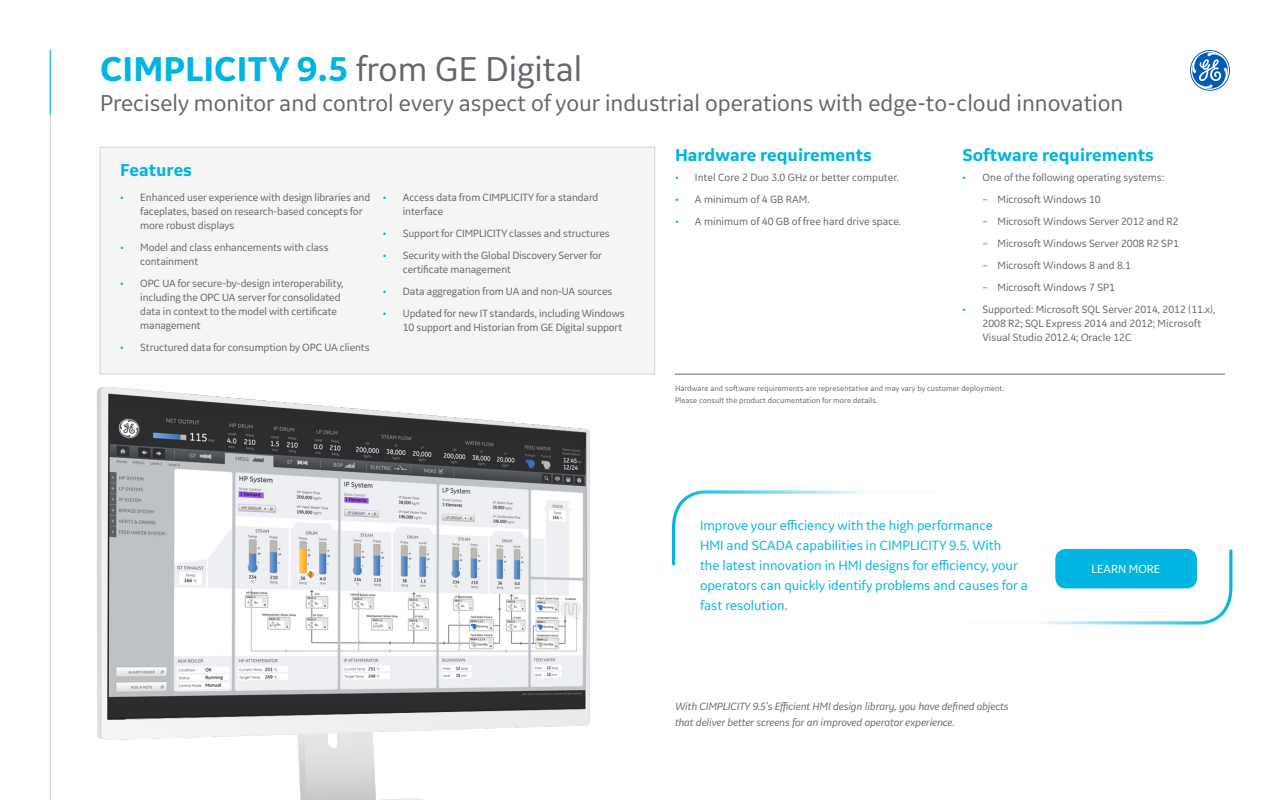
<style>
.page{position:relative;width:1280px;height:800px;background:#fff}
.page>*{position:absolute;margin:0;border:0;box-sizing:border-box;transform-origin:0 0}
.t1{font:700 36px "GE Inspira Sans";color:#00b5e2}
.t2{font:24px "GE Inspira Sans";color:#63666a}
.t3{font:700 18px "GE Inspira Sans";color:#00b5e2}
.t4{font:14px/20px "GE Inspira Sans";color:#00b5e2}
.t5{font:12.2px "GE Inspira Sans";color:#fff}
.t6{font:11px/14px "GE Inspira Sans";letter-spacing:-.01em;color:#63666a}
.t7{font:italic 11px/16px "GE Inspira Sans";letter-spacing:-.01em;color:#63666a}
.t8{font:8px/12px "GE Inspira Sans";letter-spacing:.01em;color:#63666a}
.s1{font-weight:400;color:#63666a}
.s2{color:#00b5e2}
</style>
<div class="page">
<hr style="left:50px;top:50px;width:1px;height:750px;background:#cdcdcd">
<hr style="left:50px;top:50px;width:1px;height:65px;background:#00b5e2">
<div style="left:100px;top:147px;width:555px;height:227px;background:#f5f5f5"></div>
<div style="left:100px;top:147px;width:555px;height:227px;border:1px solid #d4d4d4"></div>
<svg style="left:1190px;top:50px;width:40px;height:41px"></svg>
<img style="left:49px;top:386px;width:541px;height:414px">
<svg style="left:968px;top:548px;width:264px;height:77px"></svg>
<svg style="left:672px;top:490px;width:264px;height:76px"></svg>
<div style="left:1055px;top:549px;width:142px;height:39px;background:#00b5e2;border-radius:10px"></div>
<hr style="left:675px;top:374px;width:550px;height:1px;background:#63666a">
<h1 class="t1" style="left:100px;top:46px;width:484px">CIMPLICITY 9.5 <span class="s1">from GE Digital</span></h1>
<h2 class="t2" style="left:100px;top:88px;width:1025px">Precisely monitor and control every aspect of your industrial operations with edge-to-cloud innovation</h2>
<h3 class="t3" style="left:120px;top:159px;width:73px">Features</h3>
<p class="t6" style="left:140px;top:190px;width:231px;text-indent:-20px"><span class="s2">•</span> Enhanced user experience with design libraries and faceplates, based on research-based concepts for more robust displays</p>
<p class="t6" style="left:140px;top:240px;width:190px;text-indent:-20px"><span class="s2">•</span> Model and class enhancements with class containment</p>
<p class="t6" style="left:140px;top:276px;width:205px;text-indent:-20px"><span class="s2">•</span> OPC UA for secure-by-design interoperability, including the OPC UA server for consolidated data in context to the model with certificate management</p>
<p class="t6" style="left:120px;top:340px;width:251px"><span class="s2">•</span> Structured data for consumption by OPC UA clients</p>
<p class="t6" style="left:403px;top:190px;width:197px;text-indent:-20px"><span class="s2">•</span> Access data from CIMPLICITY for a standard interface</p>
<p class="t6" style="left:383px;top:226px;width:228px"><span class="s2">•</span> Support for CIMPLICITY classes and structures</p>
<p class="t6" style="left:403px;top:248px;width:201px;text-indent:-20px"><span class="s2">•</span> Security with the Global Discovery Server for certificate management</p>
<p class="t6" style="left:383px;top:284px;width:231px"><span class="s2">•</span> Data aggregation from UA and non-UA sources</p>
<p class="t6" style="left:383px;top:306px;width:243px;text-align:right"><span class="s2">•</span> Updated for new IT standards, including Windows<br>10 support and Historian from GE Digital support</p>
<h3 class="t3" style="left:675px;top:144px;width:198px">Hardware requirements</h3>
<p class="t6" style="left:675px;top:170px;width:225px"><span class="s2">•</span> Intel Core 2 Duo 3.0 GHz or better computer.</p>
<p class="t6" style="left:675px;top:192px;width:136px"><span class="s2">•</span> A minimum of 4 GB RAM.</p>
<p class="t6" style="left:675px;top:214px;width:228px"><span class="s2">•</span> A minimum of 40 GB of free hard drive space.</p>
<h3 class="t3" style="left:962px;top:144px;width:193px">Software requirements</h3>
<p class="t6" style="left:962px;top:170px;width:203px"><span class="s2">•</span> One of the following operating systems:</p>
<p class="t6" style="left:982px;top:192px;width:120px">– Microsoft Windows 10</p>
<p class="t6" style="left:982px;top:214px;width:198px">– Microsoft Windows Server 2012 and R2</p>
<p class="t6" style="left:982px;top:236px;width:198px">– Microsoft Windows Server 2008 R2 SP1</p>
<p class="t6" style="left:982px;top:258px;width:150px">– Microsoft Windows 8 and 8.1</p>
<p class="t6" style="left:982px;top:280px;width:134px">– Microsoft Windows 7 SP1</p>
<p class="t6" style="left:982px;top:302px;width:235px;text-indent:-20px"><span class="s2">•</span> Supported: Microsoft SQL Server 2014, 2012 (11.x),<br>2008 R2; SQL Express 2014 and 2012; Microsoft<br>Visual Studio 2012.4; Oracle 12C</p>
<p class="t8" style="left:675px;top:382px;width:331px">Hardware and software requirements are representative and may vary by customer deployment.<br>Please consult the product documentation for more details.</p>
<p class="t4" style="left:700px;top:515px;width:329px">Improve your efficiency with the high performance<br>HMI and SCADA capabilities in CIMPLICITY 9.5. With<br>the latest innovation in HMI designs for efficiency, your operators can quickly identify problems and causes for a fast resolution.</p>
<p class="t7" style="left:675px;top:698px;width:335px">With CIMPLICITY 9.5’s Efficient HMI design library, you have defined objects that deliver better screens for an improved operator experience.</p>
<p class="t5" style="left:1091px;top:562px;width:70px">LEARN MORE</p>
</div>
